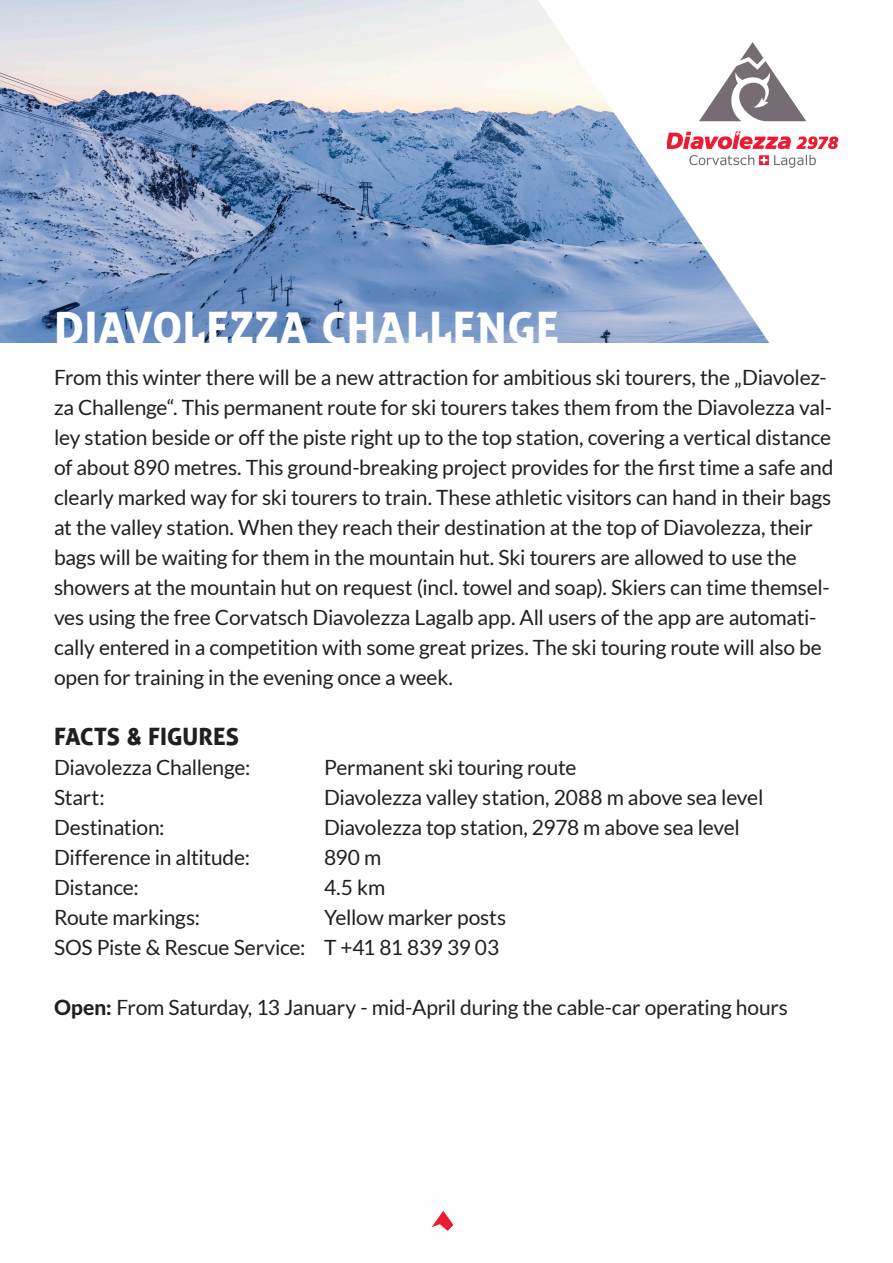
<style>
.page{position:relative;width:893px;height:1263px;background:#fff}
.page>*{position:absolute;margin:0;border:0;box-sizing:border-box;transform-origin:0 0}
.t1{font:700 43.5px "zwodrei";letter-spacing:.01em;color:#fff}
.t2{font:700 24px "zwodrei";color:#231f20}
.t3{font:21px/30px "Lato";letter-spacing:-.01em;color:#231f20}
.s1{font-weight:800}
</style>
<div class="page">
<img style="left:0;top:0;width:538px;height:342px">
<svg style="left:538px;top:1px;width:301px;height:342px"></svg>
<svg style="left:667px;top:42px;width:171px;height:126px"></svg>
<svg style="left:431px;top:1211px;width:22px;height:20px"></svg>
<p class="t1" style="left:54px;top:301px;width:507px">DIAVOLEZZA CHALLENGE</p>
<p class="t3" style="left:54px;top:362px;width:781px">From this winter there will be a new attraction for ambitious ski tourers, the „Diavolez&shy;za Challenge“. This permanent route for ski tourers takes them from the Diavolezza val&shy;ley station beside or off the piste right up to the top station, covering a vertical distance of about 890 metres. This ground-breaking project provides for the first time a safe and clearly marked way for ski tourers to train. These athletic visitors can hand in their bags at the valley station. When they reach their destination at the top of Diavolezza, their bags will be waiting for them in the mountain hut. Ski tourers are allowed to use the showers at the mountain hut on request (incl. towel and soap). Skiers can time themsel&shy;ves using the free Corvatsch Diavolezza Lagalb app. All users of the app are automati&shy;cally entered in a competition with some great prizes. The ski touring route will also be open for training in the evening once a week.</p>
<p class="t2" style="left:54px;top:722px;width:187px">FACTS &amp; FIGURES</p>
<p class="t3" style="left:54px;top:752px;width:198px">Diavolezza Challenge:</p>
<p class="t3" style="left:324px;top:752px;width:254px">Permanent ski touring route</p>
<p class="t3" style="left:54px;top:782px;width:52px">Start:</p>
<p class="t3" style="left:324px;top:782px;width:441px">Diavolezza valley station, 2088 m above sea level</p>
<p class="t3" style="left:54px;top:812px;width:112px">Destination:</p>
<p class="t3" style="left:324px;top:812px;width:417px">Diavolezza top station, 2978 m above sea level</p>
<p class="t3" style="left:54px;top:842px;width:198px">Difference in altitude:</p>
<p class="t3" style="left:324px;top:842px;width:59px">890 m</p>
<p class="t3" style="left:54px;top:872px;width:86px">Distance:</p>
<p class="t3" style="left:324px;top:872px;width:63px">4.5 km</p>
<p class="t3" style="left:54px;top:902px;width:148px">Route markings:</p>
<p class="t3" style="left:324px;top:902px;width:184px">Yellow marker posts</p>
<p class="t3" style="left:54px;top:932px;width:447px">SOS Piste &amp; Rescue Service: T +41 81 839 39 03</p>
<p class="t3" style="left:54px;top:992px;width:735px"><span class="s1">Open:</span> From Saturday, 13 January - mid-April during the cable-car operating hours</p>
</div>
